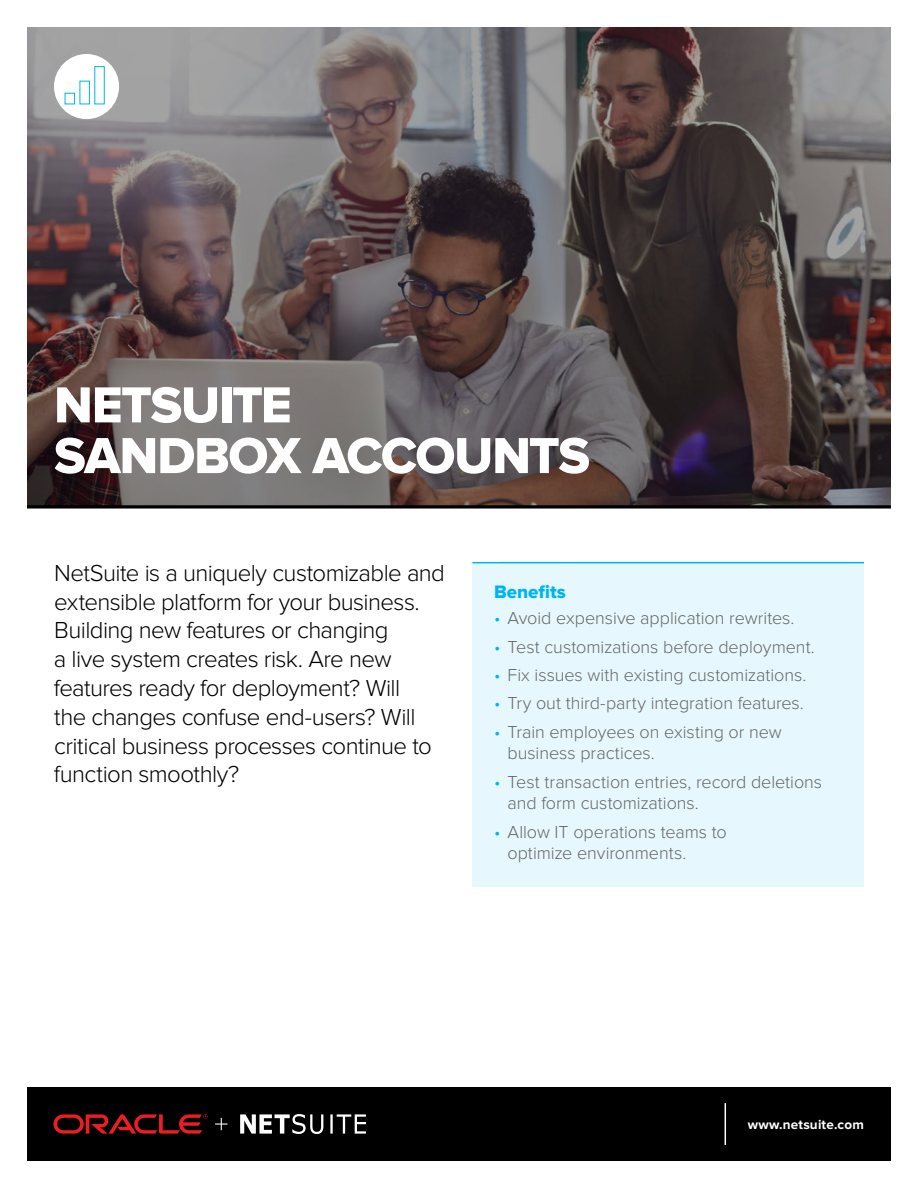
<style>
.page{position:relative;width:918px;height:1188px;background:#fff}
.page>*{position:absolute;margin:0;border:0;box-sizing:border-box;transform-origin:0 0}
.H1-sub_2016{font:52.5px "Proxima Nova Extrabld";letter-spacing:-.03em;color:#fff}
.intro_body_2016{font:300 24px/28.8px "Proxima Nova";letter-spacing:-.025em;color:#000}
.H3_sidebar_blue_head{font:18.75px "Proxima Nova Extrabld";color:#00b5ef}
.t1{font:300 18px/21.6px "Proxima Nova";letter-spacing:-.005em;color:#666}
.t2{font:700 13.5px "Proxima Nova";letter-spacing:.015em;color:#fff}
.s1{color:#00b5ef}
</style>
<div class="page">
<div style="left:27px;top:1087px;width:864px;height:74px;background:#000"></div>
<hr style="left:725px;top:1103px;width:1px;height:42px;background:#fff">
<svg style="left:215px;top:1114px;width:151px;height:20px"></svg>
<svg style="left:53px;top:1114px;width:155px;height:20px"></svg>
<svg style="left:27px;top:27px;width:864px;height:478px;background:#615758"></svg>
<hr style="left:27px;top:505px;width:864px;height:3px;background:#000">
<div style="left:472px;top:562px;width:392px;height:324px;background:#e6f8fd"></div>
<hr style="left:472px;top:562px;width:392px;height:1px;background:#00b5ef">
<div style="left:54px;top:54px;width:65px;height:65px;background:#fff;border-radius:50%"></div>
<div style="left:65px;top:93px;width:10px;height:11px;border:1px solid #00b5ef"></div>
<div style="left:79px;top:81px;width:11px;height:23px;border:1px solid #00b5ef"></div>
<div style="left:94px;top:66px;width:11px;height:38px;border:1px solid #00b5ef"></div>
<p class="H1-sub_2016" style="left:54px;top:375px;width:239px">NETSUITE</p>
<p class="H1-sub_2016" style="left:54px;top:425px;width:538px">SANDBOX ACCOUNTS</p>
<p class="intro_body_2016" style="left:54px;top:559px;width:393px">NetSuite is a uniquely customizable and extensible platform for your business.<br>Building new features or changing<br>a live system creates risk. Are new features ready for deployment? Will<br>the changes confuse end-users? Will critical business processes continue to function smoothly?</p>
<p class="H3_sidebar_blue_head" style="left:494px;top:581px;width:73px">Benefits</p>
<p class="t1" style="left:494px;top:608px;width:302px"><span class="s1">•</span> Avoid expensive application rewrites.</p>
<p class="t1" style="left:494px;top:636px;width:322px"><span class="s1">•</span> Test customizations before deployment.</p>
<p class="t1" style="left:494px;top:664px;width:314px"><span class="s1">•</span> Fix issues with existing customizations.</p>
<p class="t1" style="left:494px;top:693px;width:311px"><span class="s1">•</span> Try out third-party integration features.</p>
<p class="t1" style="left:508px;top:721px;width:276px;text-indent:-14px"><span class="s1">•</span> Train employees on existing or new business practices.</p>
<p class="t1" style="left:508px;top:771px;width:316px;text-indent:-14px"><span class="s1">•</span> Test transaction entries, record deletions and form customizations.</p>
<p class="t1" style="left:508px;top:821px;width:221px;text-indent:-14px"><span class="s1">•</span> Allow IT operations teams to optimize environments.</p>
<p class="t2" style="left:748px;top:1117px;width:118px">www.netsuite.com</p>
</div>
